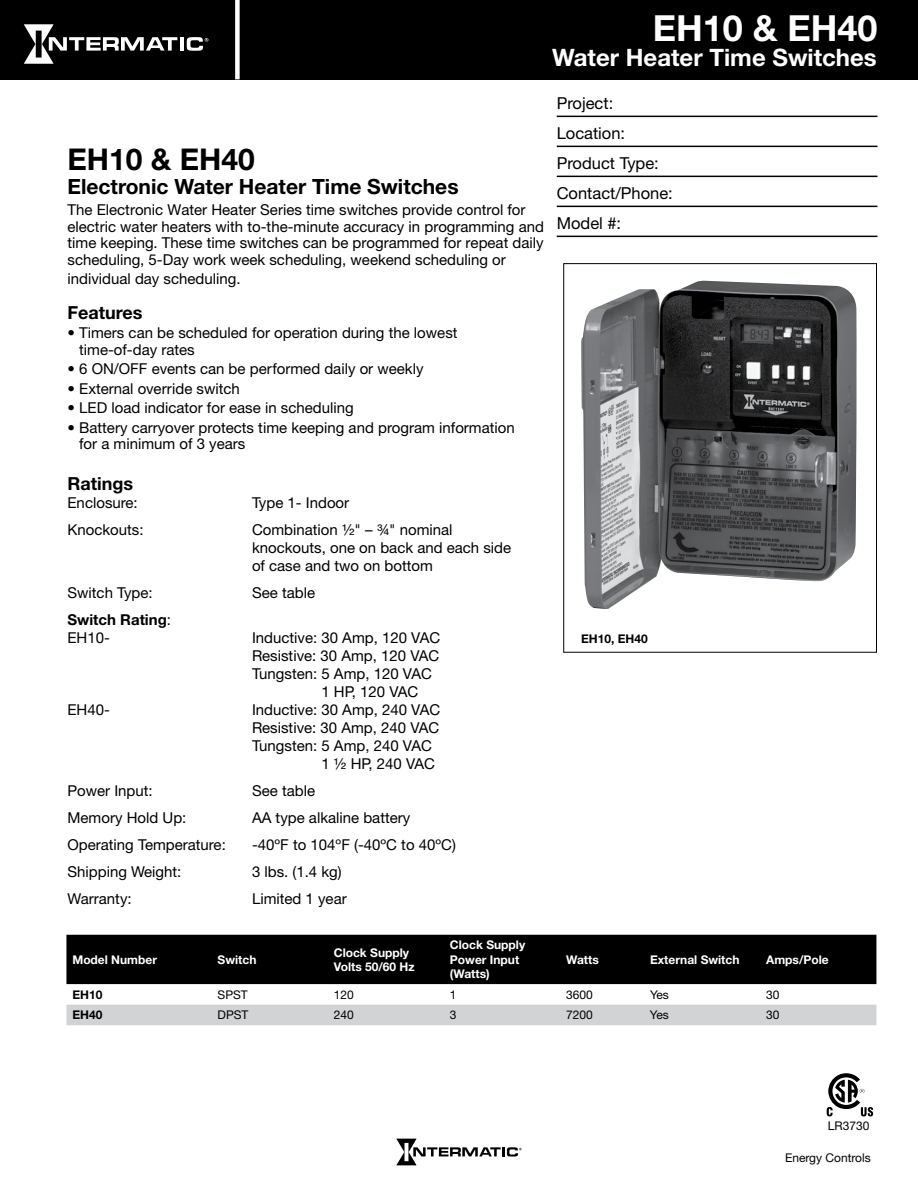
<style>
.page{position:relative;width:918px;height:1188px;background:#fff}
.page>*{position:absolute;margin:0;border:0;box-sizing:border-box;transform-origin:0 0}
.t1{font:700 36px "Helvetica Neue LT Std";color:#fff}
.t2{font:700 30px "Helvetica Neue LT Std";color:#000}
.t3{font:700 24px "Helvetica Neue LT Std";color:#fff}
.t4{font:700 21px "Helvetica Neue LT Std";color:#000}
.t5{font:700 18px "Helvetica Neue LT Std";color:#000}
.t6{font:16.5px/30px "Helvetica Neue LT Std";color:#000}
.t7{font:15px/16.5px "Helvetica Neue LT Std";color:#000}
.t8{font:700 15px/18px "Helvetica Neue LT Std";color:#000}
.t9{font:700 12px/14.4px "Helvetica Neue LT Std";color:#fff}
.t10{font:12px "Helvetica Neue LT Std";color:#000}
.t11{font:700 12px "Helvetica Neue LT Std";color:#000}
.s1{font-weight:400}
</style>
<div class="page">
<svg style="left:396px;top:1139px;width:126px;height:26px"></svg>
<div style="left:0;top:0;width:918px;height:80px;background:#000"></div>
<hr style="left:180px;top:37px;width:4px;height:14px;background:#fff">
<svg style="left:187px;top:37px;width:21px;height:14px"></svg>
<svg style="left:24px;top:24px;width:153px;height:40px"></svg>
<div style="left:235px;top:0;width:5px;height:79px;background:#fff"></div>
<hr style="left:557px;top:116px;width:321px;height:1px;background:#000">
<hr style="left:557px;top:146px;width:321px;height:1px;background:#000">
<hr style="left:557px;top:176px;width:321px;height:1px;background:#000">
<hr style="left:557px;top:206px;width:321px;height:1px;background:#000">
<hr style="left:557px;top:236px;width:321px;height:1px;background:#000">
<div style="left:66px;top:935px;width:810px;height:49px;background:#000"></div>
<div style="left:66px;top:1005px;width:810px;height:20px;background:#d1d3d4"></div>
<img style="left:581px;top:281px;width:276px;height:328px">
<div style="left:563px;top:263px;width:314px;height:390px;border:1px solid #000"></div>
<svg style="left:827px;top:1073px;width:46px;height:43px"></svg>
<h1 class="t1" style="left:653px;top:6px;width:226px">EH10 &amp; EH40</h1>
<h3 class="t3" style="left:552px;top:43px;width:326px">Water Heater Time Switches</h3>
<h2 class="t2" style="left:68px;top:141px;width:189px">EH10 &amp; EH40</h2>
<h3 class="t4" style="left:68px;top:174px;width:393px">Electronic Water Heater Time Switches</h3>
<p class="t7" style="left:68px;top:201px;width:478px">The Electronic Water Heater Series time switches provide control for electric water heaters with to-the-minute accuracy in programming and time keeping. These time switches can be programmed for repeat daily scheduling, 5-Day work week scheduling, weekend scheduling or</p>
<p class="t7" style="left:68px;top:270px;width:175px">individual day scheduling.</p>
<p class="t5" style="left:68px;top:301px;width:77px">Features</p>
<p class="t7" style="left:79px;top:324px;width:380px;text-indent:-12px">• Timers can be scheduled for operation during the lowest time-of-day rates</p>
<p class="t7" style="left:68px;top:360px;width:358px">• 6 ON/OFF events can be performed daily or weekly</p>
<p class="t7" style="left:68px;top:380px;width:174px">• External override switch</p>
<p class="t7" style="left:68px;top:399px;width:288px">• LED load indicator for ease in scheduling</p>
<p class="t7" style="left:79px;top:419px;width:437px;text-indent:-12px">• Battery carryover protects time keeping and program information for a minimum of 3 years</p>
<p class="t5" style="left:68px;top:472px;width:67px">Ratings</p>
<p class="t7" style="left:68px;top:494px;width:72px">Enclosure:</p>
<p class="t7" style="left:252px;top:494px;width:99px">Type 1- Indoor</p>
<p class="t7" style="left:68px;top:521px;width:78px">Knockouts:</p>
<p class="t7" style="left:252px;top:520px;width:261px;line-height:18px">Combination ½" – ¾" nominal knockouts, one on back and each side of case and two on bottom</p>
<p class="t7" style="left:68px;top:584px;width:87px">Switch Type:</p>
<p class="t7" style="left:252px;top:584px;width:65px">See table</p>
<p class="t8" style="left:68px;top:610px;width:105px">Switch Rating<span class="s1">:<br>EH10-</span></p>
<p class="t7" style="left:252px;top:629px;width:190px">Inductive: 30 Amp, 120 VAC</p>
<p class="t7" style="left:252px;top:647px;width:189px">Resistive: 30 Amp, 120 VAC</p>
<p class="t7" style="left:252px;top:665px;width:181px">Tungsten: 5 Amp, 120 VAC</p>
<p class="t7" style="left:321px;top:683px;width:98px">1 HP, 120 VAC</p>
<p class="t7" style="left:68px;top:701px;width:44px">EH40-</p>
<p class="t7" style="left:252px;top:701px;width:190px">Inductive: 30 Amp, 240 VAC</p>
<p class="t7" style="left:252px;top:719px;width:189px">Resistive: 30 Amp, 240 VAC</p>
<p class="t7" style="left:252px;top:737px;width:181px">Tungsten: 5 Amp, 240 VAC</p>
<p class="t7" style="left:321px;top:755px;width:115px">1 ½ HP, 240 VAC</p>
<p class="t7" style="left:68px;top:782px;width:87px">Power Input:</p>
<p class="t7" style="left:252px;top:782px;width:65px">See table</p>
<p class="t7" style="left:68px;top:809px;width:120px">Memory Hold Up:</p>
<p class="t7" style="left:252px;top:809px;width:160px">AA type alkaline battery</p>
<p class="t7" style="left:68px;top:836px;width:160px">Operating Temperature:</p>
<p class="t7" style="left:252px;top:836px;width:205px">-40ºF to 104ºF (-40ºC to 40ºC)</p>
<p class="t7" style="left:68px;top:863px;width:115px">Shipping Weight:</p>
<p class="t7" style="left:252px;top:863px;width:91px">3 lbs. (1.4 kg)</p>
<p class="t7" style="left:68px;top:890px;width:66px">Warranty:</p>
<p class="t7" style="left:252px;top:890px;width:96px">Limited 1 year</p>
<p class="t6" style="left:557px;top:88px;width:118px">Project:<br>Location:<br>Product Type:<br>Contact/Phone:<br>Model #:</p>
<p class="t11" style="left:581px;top:631px;width:68px">EH10, EH40</p>
<p class="t9" style="left:72px;top:952px;width:86px">Model Number</p>
<p class="t9" style="left:218px;top:952px;width:40px">Switch</p>
<p class="t9" style="left:334px;top:945px;width:82px">Clock Supply<br>Volts 50/60 Hz</p>
<p class="t9" style="left:450px;top:938px;width:77px">Clock Supply<br>Power Input (Watts)</p>
<p class="t9" style="left:566px;top:952px;width:34px">Watts</p>
<p class="t9" style="left:650px;top:952px;width:91px">External Switch</p>
<p class="t9" style="left:766px;top:952px;width:64px">Amps/Pole</p>
<p class="t11" style="left:72px;top:987px;width:32px">EH10</p>
<p class="t10" style="left:218px;top:987px;width:32px">SPST</p>
<p class="t10" style="left:334px;top:987px;width:22px">120</p>
<p class="t10" style="left:450px;top:987px;width:8px">1</p>
<p class="t10" style="left:566px;top:987px;width:28px">3600</p>
<p class="t10" style="left:650px;top:987px;width:20px">Yes</p>
<p class="t10" style="left:766px;top:987px;width:15px">30</p>
<p class="t11" style="left:72px;top:1008px;width:32px">EH40</p>
<p class="t10" style="left:218px;top:1008px;width:32px">DPST</p>
<p class="t10" style="left:334px;top:1008px;width:22px">240</p>
<p class="t10" style="left:450px;top:1008px;width:8px">3</p>
<p class="t10" style="left:566px;top:1008px;width:28px">7200</p>
<p class="t10" style="left:650px;top:1008px;width:20px">Yes</p>
<p class="t10" style="left:766px;top:1008px;width:15px">30</p>
<p class="t10" style="left:828px;top:1118px;width:43px">LR3730</p>
<p class="t10" style="left:785px;top:1151px;width:87px">Energy Controls</p>
</div>
